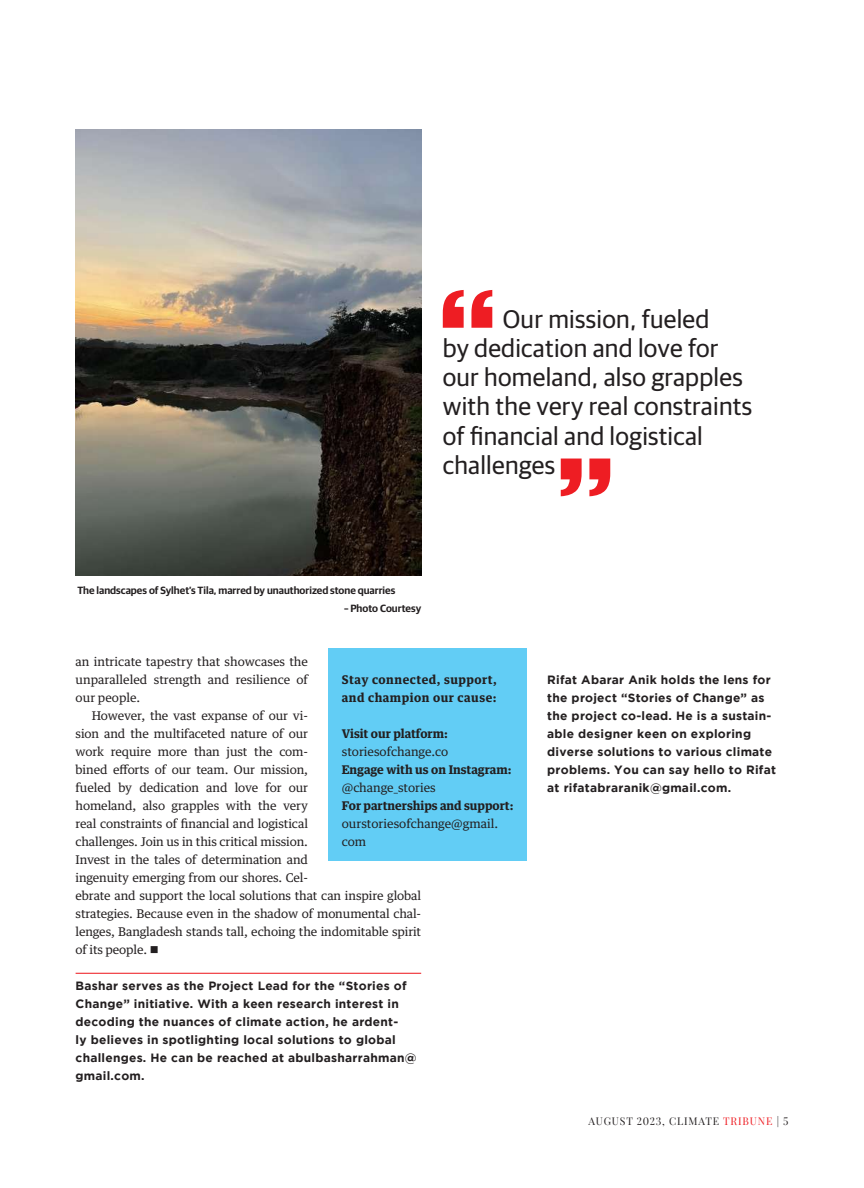
<style>
.page{position:relative;width:864px;height:1188px;background:#fff}
.page>*{position:absolute;margin:0;border:0;box-sizing:border-box;transform-origin:0 0}
.t1{font:25.5px/29.2px "Guardian Sans";letter-spacing:.01em;color:#231f20}
.t2{font:12px/18px "Guardian Text Egyp";letter-spacing:-.01em;color:#231f20}
.t3{font:700 12px/18px "Gotham";letter-spacing:.02em;color:#231f20}
.t4{font:700 12px "Guardian Text Egyp";color:#231f20}
.t5{font:700 12px/18px "Guardian Text Egyp";letter-spacing:.04em;color:#231f20}
.t6{font:600 10.5px "Guardian Sans";color:#231f20}
.t7{font:10.5px "Playfair Display";letter-spacing:.08em;color:#231f20}
.s1{color:#ee1d23}
</style>
<div class="page">
<hr style="left:76px;top:973px;width:345px;height:1px;background:#ee1d23">
<svg style="left:443px;top:290px;width:49px;height:38px"></svg>
<svg style="left:561px;top:459px;width:49px;height:37px"></svg>
<img style="left:76px;top:130px;width:345px;height:446px">
<div style="left:328px;top:648px;width:199px;height:212px;background:#62cdf5"></div>
<h1 class="t1" style="left:443px;top:302px;width:311px;text-indent:60px">Our mission, fueled<br>by dedication and love for our homeland, also grapples with the very real constraints of financial and logistical challenges</h1>
<p class="t6" style="left:77px;top:583px;width:319px">The landscapes of Sylhet’s Tila, marred by unauthorized stone quarries</p>
<p class="t6" style="left:344px;top:601px;width:79px">– Photo Courtesy</p>
<p class="t2" style="left:76px;top:651px;width:234px;text-align:justify">an intricate tapestry that showcases the unparalleled strength and resilience of our people.</p>
<p class="t2" style="left:76px;top:705px;width:347px;text-indent:16px">However, the vast expanse of our vi-<br>sion and the multifaceted nature of our<br>work require more than just the com-<br>bined efforts of our team. Our mission,<br>fueled by dedication and love for our<br>homeland, also grapples with the very<br>real constraints of financial and logistical<br>challenges. Join us in this critical mission.<br>Invest in the tales of determination and<br>ingenuity emerging from our shores. Cel-<br>ebrate and support the local solutions that can inspire global strategies. Because even in the shadow of monumental chal&shy;lenges, Bangladesh stands tall, echoing the indomitable spirit of its people. ■</p>
<p class="t3" style="left:76px;top:976px;width:342px">Bashar serves as the Project Lead for the “Stories of Change” initiative. With a keen research interest in decoding the nuances of climate action, he ardent-<br>ly believes in spotlighting local solutions to global challenges. He can be reached at abulbasharrahman@ gmail.com.</p>
<p class="t5" style="left:342px;top:670px;width:156px">Stay connected, support, and champion our cause:</p>
<p class="t4" style="left:342px;top:724px;width:108px">Visit our platform:</p>
<p class="t2" style="left:342px;top:741px;width:108px">storiesofchange.co</p>
<p class="t4" style="left:342px;top:760px;width:171px">Engage with us on Instagram:</p>
<p class="t2" style="left:342px;top:777px;width:96px">@change_stories</p>
<p class="t4" style="left:342px;top:796px;width:173px">For partnerships and support:</p>
<p class="t2" style="left:342px;top:813px;width:158px">ourstoriesofchange@gmail. com</p>
<p class="t3" style="left:547px;top:670px;width:230px">Rifat Abarar Anik holds the lens for the project “Stories of Change” as the project co-lead. He is a sustain&shy;able designer keen on exploring diverse solutions to various climate problems. You can say hello to Rifat at rifatabraranik@gmail.com.</p>
<p class="t7" style="left:588px;top:1115px;width:202px">AUGUST 2023, CLIMATE <span class="s1">TRIBUNE</span> | 5</p>
</div>
